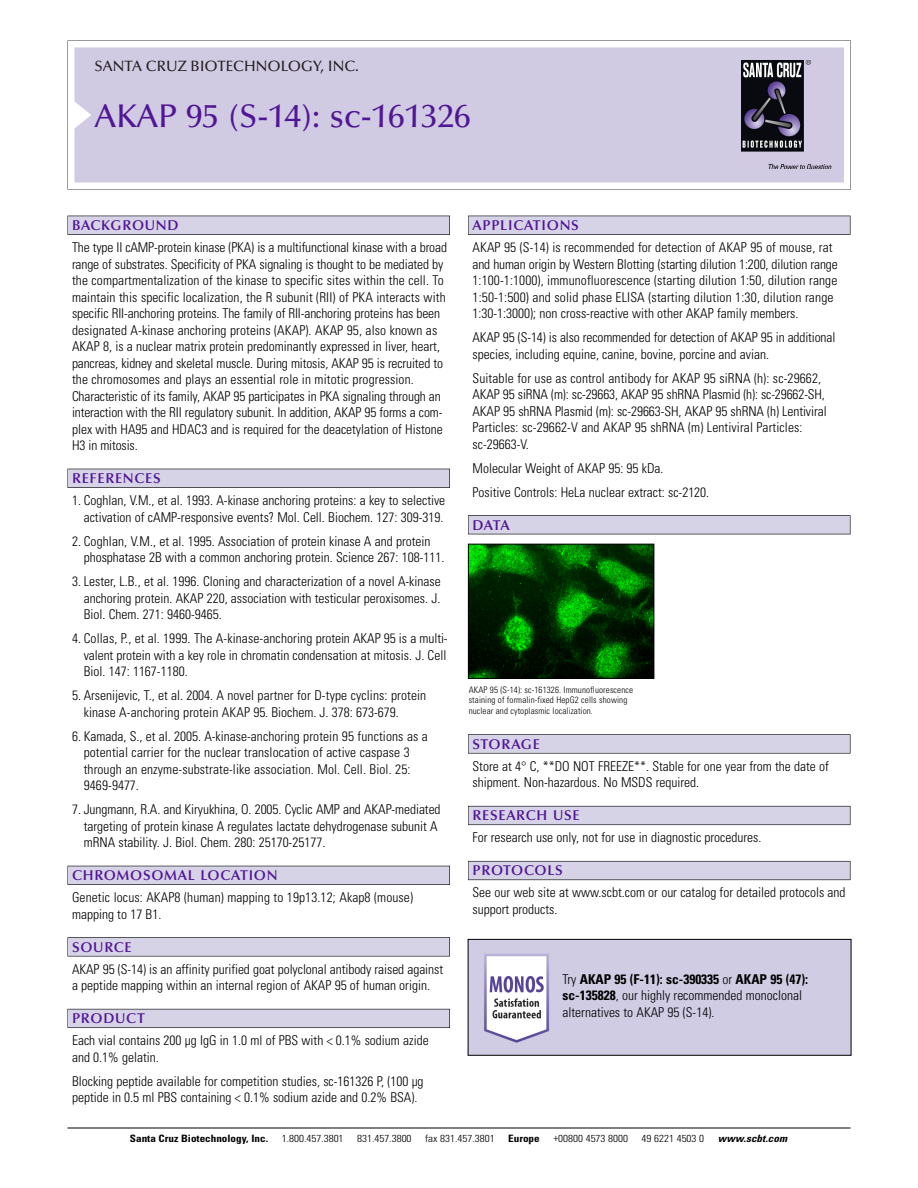
<style>
.page{position:relative;width:918px;height:1188px;background:#fff}
.page>*{position:absolute;margin:0;border:0;box-sizing:border-box;transform-origin:0 0}
.t1{font:500 33px "Optima";color:#511695}
.t2{font:500 15px "Optima";color:#231f20}
.t3{font:600 14.25px "Optima";letter-spacing:.05em;color:#511695}
.t4{font:300 condensed 13.5px/16.5px "Univers";color:#000}
.t5{font:300 condensed 10.2px "Univers";color:#000;scale:1.1 1}
.t6{font:700 condensed 10.2px "Univers";color:#000;scale:1.1 1}
.t7{font:italic 700 condensed 10.2px "Univers";letter-spacing:.005em;color:#000;scale:1.1 1}
.t8{font:300 condensed 9px/10.5px "Univers";letter-spacing:.015em;color:#000}
.s1{font-weight:700}
</style>
<div class="page">
<svg style="left:68px;top:40px;width:783px;height:149px"></svg>
<div style="left:74px;top:47px;width:770px;height:135px;background:#d1cae3"></div>
<img style="left:741px;top:60px;width:90px;height:108px">
<div style="left:68px;top:216px;width:382px;height:19px;background:#525155"></div>
<div style="left:68px;top:216px;width:381px;height:18px;background:#d7d3e7"></div>
<div style="left:68px;top:469px;width:382px;height:19px;background:#515055"></div>
<div style="left:68px;top:469px;width:381px;height:18px;background:#d7d3e7"></div>
<div style="left:68px;top:866px;width:382px;height:19px;background:#525158"></div>
<div style="left:68px;top:866px;width:381px;height:18px;background:#d7d3e7"></div>
<div style="left:68px;top:937px;width:382px;height:19px;background:#575759"></div>
<div style="left:68px;top:938px;width:381px;height:18px;background:#d7d3e7"></div>
<div style="left:68px;top:1009px;width:382px;height:19px;background:#5b5a62"></div>
<div style="left:68px;top:1009px;width:381px;height:18px;background:#d7d3e7"></div>
<div style="left:468px;top:216px;width:382px;height:19px;background:#525155"></div>
<div style="left:468px;top:216px;width:382px;height:18px;background:#d7d3e7"></div>
<div style="left:468px;top:515px;width:382px;height:19px;background:#525155"></div>
<div style="left:468px;top:516px;width:382px;height:18px;background:#d7d3e7"></div>
<svg style="left:468px;top:734px;width:382px;height:20px"></svg>
<div style="left:468px;top:735px;width:382px;height:18px;background:#d7d3e7"></div>
<div style="left:468px;top:806px;width:382px;height:19px;background:#66646e"></div>
<div style="left:468px;top:806px;width:382px;height:18px;background:#d7d3e7"></div>
<div style="left:468px;top:861px;width:382px;height:19px;background:#66646d"></div>
<div style="left:468px;top:862px;width:382px;height:18px;background:#d7d3e7"></div>
<hr style="left:68px;top:1128px;width:782px;height:1px;background:#000">
<img style="left:470px;top:546px;width:182px;height:131px">
<div style="left:468px;top:544px;width:186px;height:135px;border:1px solid #000"></div>
<img style="left:470px;top:941px;width:379px;height:113px">
<div style="left:468px;top:939px;width:383px;height:117px;border:1px solid #000"></div>
<p class="t2" style="left:94px;top:61px;width:266px">SANTA CRUZ BIOTECHNOLOGY, INC.</p>
<h1 class="t1" style="left:94px;top:103px;width:378px">AKAP 95 (S-14): sc-161326</h1>
<p class="t3" style="left:72px;top:219px;width:108px">BACKGROUND</p>
<p class="t4" style="left:72px;top:240px;width:377px">The type II cAMP-protein kinase (PKA) is a multifunctional kinase with a broad range of substrates. Specificity of PKA signaling is thought to be mediated by the compartmentalization of the kinase to specific sites within the cell. To maintain this specific localization, the R subunit (RII) of PKA interacts with specific RII-anchoring proteins. The family of RII-anchoring proteins has been designated A-kinase anchoring proteins (AKAP). AKAP 95, also known as AKAP 8, is a nuclear matrix protein predominantly expressed in liver, heart, pancreas, kidney and skeletal muscle. During mitosis, AKAP 95 is recruited to the chromosomes and plays an essential role in mitotic progression.<br>Characteristic of its family, AKAP 95 participates in PKA signaling through an interaction with the RII regulatory subunit. In addition, AKAP 95 forms a com&shy;plex with HA95 and HDAC3 and is required for the deacetylation of Histone H3 in mitosis.</p>
<p class="t3" style="left:72px;top:473px;width:90px">REFERENCES</p>
<p class="t4" style="left:72px;top:493px;width:375px;text-align:right">1. Coghlan, V.M., et al. 1993. A-kinase anchoring proteins: a key to selective activation of cAMP-responsive events? Mol. Cell. Biochem. 127: 309-319.</p>
<p class="t4" style="left:84px;top:534px;width:362px;text-indent:-12px">2. Coghlan, V.M., et al. 1995. Association of protein kinase A and protein phosphatase 2B with a common anchoring protein. Science 267: 108-111.</p>
<p class="t4" style="left:84px;top:574px;width:359px;text-align:justify;text-indent:-12px">3. Lester, L.B., et al. 1996. Cloning and characterization of a novel A-kinase anchoring protein. AKAP 220, association with testicular peroxisomes. J.<br>Biol. Chem. 271: 9460-9465.</p>
<p class="t4" style="left:84px;top:631px;width:365px;text-align:justify;text-indent:-12px">4. Collas, P., et al. 1999. The A-kinase-anchoring protein AKAP 95 is a multi&shy;valent protein with a key role in chromatin condensation at mitosis. J. Cell Biol. 147: 1167-1180.</p>
<p class="t4" style="left:84px;top:688px;width:344px;text-indent:-12px">5. Arsenijevic, T., et al. 2004. A novel partner for D-type cyclins: protein kinase A-anchoring protein AKAP 95. Biochem. J. 378: 673-679.</p>
<p class="t4" style="left:84px;top:729px;width:346px;text-indent:-12px">6. Kamada, S., et al. 2005. A-kinase-anchoring protein 95 functions as a potential carrier for the nuclear translocation of active caspase 3 through an enzyme-substrate-like association. Mol. Cell. Biol. 25:<br>9469-9477.</p>
<p class="t4" style="left:84px;top:802px;width:358px;text-indent:-12px">7. Jungmann, R.A. and Kiryukhina, O. 2005. Cyclic AMP and AKAP-mediated targeting of protein kinase A regulates lactate dehydrogenase subunit A mRNA stability. J. Biol. Chem. 280: 25170-25177.</p>
<p class="t3" style="left:72px;top:870px;width:207px">CHROMOSOMAL LOCATION</p>
<p class="t4" style="left:72px;top:890px;width:343px">Genetic locus: AKAP8 (human) mapping to 19p13.12; Akap8 (mouse) mapping to 17 B1.</p>
<p class="t3" style="left:72px;top:941px;width:61px">SOURCE</p>
<p class="t4" style="left:72px;top:962px;width:373px">AKAP 95 (S-14) is an affinity purified goat polyclonal antibody raised against a peptide mapping within an internal region of AKAP 95 of human origin.</p>
<p class="t3" style="left:72px;top:1013px;width:74px">PRODUCT</p>
<p class="t4" style="left:72px;top:1033px;width:358px">Each vial contains 200 µg IgG in 1.0 ml of PBS with &lt; 0.1% sodium azide and 0.1% gelatin.</p>
<p class="t4" style="left:72px;top:1074px;width:353px">Blocking peptide available for competition studies, sc-161326 P, (100 µg peptide in 0.5 ml PBS containing &lt; 0.1% sodium azide and 0.2% BSA).</p>
<p class="t3" style="left:473px;top:219px;width:108px">APPLICATIONS</p>
<p class="t4" style="left:473px;top:240px;width:367px">AKAP 95 (S-14) is recommended for detection of AKAP 95 of mouse, rat and human origin by Western Blotting (starting dilution 1:200, dilution range 1:100-1:1000), immunofluorescence (starting dilution 1:50, dilution range 1:50-1:500) and solid phase ELISA (starting dilution 1:30, dilution range 1:30-1:3000); non cross-reactive with other AKAP family members.</p>
<p class="t4" style="left:473px;top:330px;width:364px">AKAP 95 (S-14) is also recommended for detection of AKAP 95 in additional species, including equine, canine, bovine, porcine and avian.</p>
<p class="t4" style="left:473px;top:371px;width:356px">Suitable for use as control antibody for AKAP 95 siRNA (h): sc-29662, AKAP 95 siRNA (m): sc-29663, AKAP 95 shRNA Plasmid (h): sc-29662-SH, AKAP 95 shRNA Plasmid (m): sc-29663-SH, AKAP 95 shRNA (h) Lentiviral Particles: sc-29662-V and AKAP 95 shRNA (m) Lentiviral Particles: sc-29663-V.</p>
<p class="t4" style="left:473px;top:457px;width:238px;line-height:24px">Molecular Weight of AKAP 95: 95 kDa.<br>Positive Controls: HeLa nuclear extract: sc-2120.</p>
<p class="t3" style="left:473px;top:519px;width:39px">DATA</p>
<p class="t8" style="left:469px;top:685px;width:166px">AKAP 95 (S-14): sc-161326. Immunofluorescence staining of formalin-fixed HepG2 cells showing nuclear and cytoplasmic localization.</p>
<p class="t3" style="left:473px;top:738px;width:69px">STORAGE</p>
<p class="t4" style="left:473px;top:759px;width:358px">Store at 4° C, **DO NOT FREEZE**. Stable for one year from the date of shipment. Non-hazardous. No MSDS required.</p>
<p class="t3" style="left:473px;top:810px;width:109px">RESEARCH USE</p>
<p class="t4" style="left:473px;top:830px;width:290px">For research use only, not for use in diagnostic procedures.</p>
<p class="t3" style="left:473px;top:865px;width:92px">PROTOCOLS</p>
<p class="t4" style="left:473px;top:886px;width:375px">See our web site at www.scbt.com or our catalog for detailed protocols and support products.</p>
<p class="t4" style="left:563px;top:972px;width:247px">Try <span class="s1">AKAP 95 (F-11): sc-390335</span> or <span class="s1">AKAP 95 (47): sc-135828</span>, our highly recommended monoclonal alternatives to AKAP 95 (S-14).</p>
<p class="t6" style="left:130px;top:1135px;width:127px">Santa Cruz Biotechnology, Inc.</p>
<p class="t5" style="left:282px;top:1135px;width:58px">1.800.457.3801</p>
<p class="t5" style="left:357px;top:1135px;width:51px">831.457.3800</p>
<p class="t5" style="left:425px;top:1135px;width:65px">fax 831.457.3801</p>
<p class="t6" style="left:508px;top:1135px;width:30px">Europe</p>
<p class="t5" style="left:553px;top:1135px;width:69px">+00800 4573 8000</p>
<p class="t5" style="left:642px;top:1135px;width:58px">49 6221 4503 0</p>
<p class="t7" style="left:718px;top:1135px;width:64px">www.scbt.com</p>
</div>
